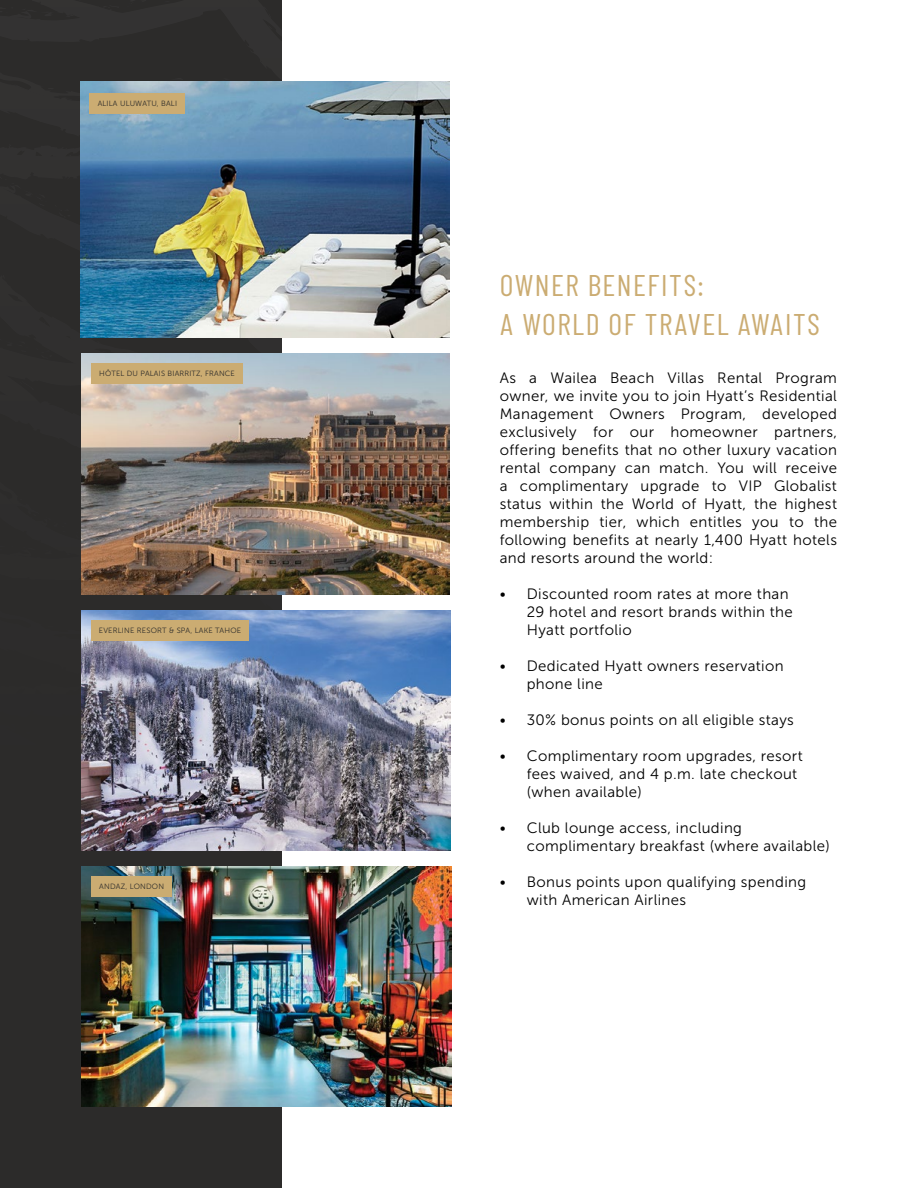
<style>
.page{position:relative;width:918px;height:1188px;background:#fff}
.page>*{position:absolute;margin:0;border:0;box-sizing:border-box;transform-origin:0 0}
.t1{font:30px/39px "Barlow Condensed";letter-spacing:.05em;color:#cbac72}
.t2{font:15px/18px "Museo Sans 300";letter-spacing:.025em;color:#000}
.t3{font:7.65px "Museo Sans 300";letter-spacing:.025em;color:#2c2b2a}
.t4{font:7.5px "Museo Sans 300";letter-spacing:.025em;color:#2c2b2a}
</style>
<div class="page">
<div style="left:0;top:0;width:282px;height:1188px;background:#2c2b2a"></div>
<img style="left:80px;top:81px;width:369px;height:257px">
<div style="left:90px;top:93px;width:95px;height:21px;background:#cbac72"></div>
<img style="left:82px;top:610px;width:368px;height:241px">
<div style="left:91px;top:620px;width:158px;height:21px;background:#cbac72"></div>
<img style="left:82px;top:353px;width:367px;height:241px">
<div style="left:91px;top:363px;width:152px;height:21px;background:#cbac72"></div>
<img style="left:82px;top:866px;width:369px;height:241px">
<div style="left:91px;top:876px;width:81px;height:21px;background:#cbac72"></div>
<p class="t4" style="left:98px;top:99px;width:81px">ALILA ULUWATU, BALI</p>
<p class="t4" style="left:99px;top:369px;width:137px">HÔTEL DU PALAIS BIARRITZ, FRANCE</p>
<p class="t3" style="left:99px;top:626px;width:144px">EVERLINE RESORT &amp; SPA, LAKE TAHOE</p>
<p class="t3" style="left:99px;top:883px;width:66px">ANDAZ, LONDON</p>
<h1 class="t1" style="left:500px;top:265px;width:322px">OWNER BENEFITS:<br>A WORLD OF TRAVEL AWAITS</h1>
<p class="t2" style="left:500px;top:369px;width:339px;text-align:justify">As a Wailea Beach Villas Rental Program owner, we invite you to join Hyatt’s Residential Management Owners Program, developed exclusively for our homeowner partners, offering benefits that no other luxury vacation rental company can match. You will receive a complimentary upgrade to VIP Globalist status within the World of Hyatt, the highest membership tier, which entitles you to the following benefits at nearly 1,400 Hyatt hotels and resorts around the world:</p>
<p class="t2" style="left:527px;top:585px;width:268px;text-indent:-27px">• Discounted room rates at more than<br>29 hotel and resort brands within the<br>Hyatt portfolio</p>
<p class="t2" style="left:527px;top:657px;width:258px;text-indent:-27px">• Dedicated Hyatt owners reservation phone line</p>
<p class="t2" style="left:500px;top:711px;width:296px">• 30% bonus points on all eligible stays</p>
<p class="t2" style="left:527px;top:747px;width:277px;text-indent:-27px">• Complimentary room upgrades, resort fees waived, and 4 p.m. late checkout (when available)</p>
<p class="t2" style="left:527px;top:819px;width:305px;text-indent:-27px">• Club lounge access, including complimentary breakfast (where available)</p>
<p class="t2" style="left:527px;top:873px;width:281px;text-indent:-27px">• Bonus points upon qualifying spending with American Airlines</p>
</div>
